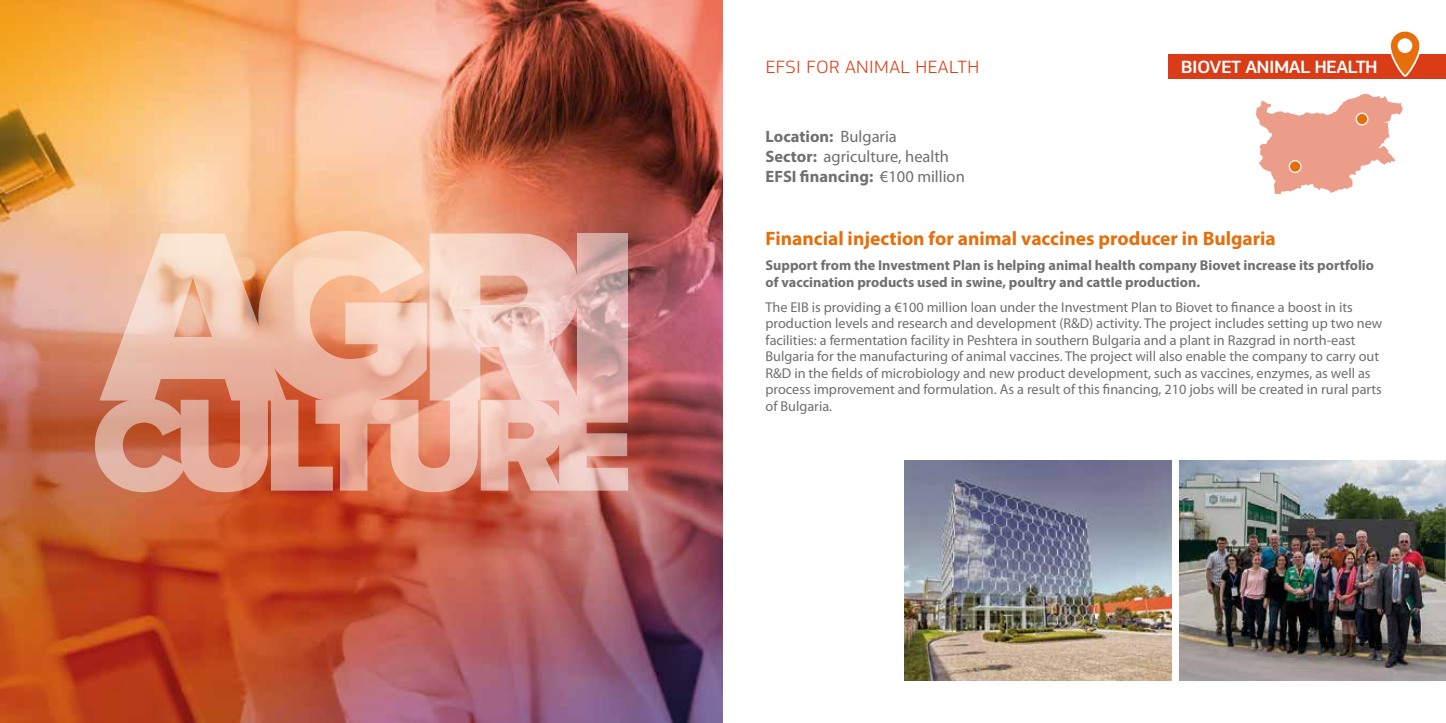
<style>
.page{position:relative;width:1446px;height:723px;background:#fff}
.page>*{position:absolute;margin:0;border:0;box-sizing:border-box;transform-origin:0 0}
.t1{font:700 19.5px "Myriad Pro";color:#e66e0b}
.t2{font:300 18.45px "EC Square Sans Pro";letter-spacing:.02em;color:#d93c16;scale:1.1 1}
.t3{font:500 18.45px "EC Square Sans Pro";letter-spacing:-.03em;color:#fff;scale:1.1 1}
.t4{font:16.5px/19.8px "Myriad Pro";color:#706f6f}
.t5{font:14.25px/16.5px "Myriad Pro";color:#706f6f}
.t6{font:700 14.25px/16.5px "Myriad Pro";color:#706f6f}
.s1{font-weight:700}
</style>
<div class="page">
<img style="left:0;top:0;width:723px;height:723px">
<div style="left:847px;top:230px;width:7px;height:6px;border:4px solid #fff;border-radius:50%"></div>
<svg style="left:850px;top:94px;width:552px;height:142px"></svg>
<div style="left:1168px;top:54px;width:278px;height:25px;background:#d93c16"></div>
<svg style="left:1289px;top:161px;width:12px;height:11px"></svg>
<div style="left:1288px;top:160px;width:13px;height:13px;border:1px solid #fff;border-radius:50%"></div>
<div style="left:1356px;top:113px;width:12px;height:12px;background:#e66e0b;border-radius:50%"></div>
<div style="left:1355px;top:113px;width:13px;height:12px;border:1px solid #fff;border-radius:50%"></div>
<img style="left:904px;top:461px;width:267px;height:219px">
<img style="left:1179px;top:461px;width:267px;height:219px">
<svg style="left:1390px;top:31px;width:30px;height:45px"></svg>
<div style="left:1389px;top:30px;width:32px;height:47px;border:2px solid #fff;border-radius:15px"></div>
<div style="left:1397px;top:38px;width:15px;height:15px;background:#fff;border-radius:50%"></div>
<svg style="left:95px;top:231px;width:533px;height:261px;background:#e6af9b"></svg>
<p class="t2" style="left:766px;top:56px;width:196px">EFSI FOR ANIMAL HEALTH</p>
<p class="t3" style="left:1181px;top:56px;width:180px">BIOVET ANIMAL HEALTH</p>
<p class="t4" style="left:765px;top:126px;width:201px"><span class="s1">Location:</span> Bulgaria<br><span class="s1">Sector:</span> agriculture, health<br><span class="s1">EFSI financing:</span> €100 million</p>
<h1 class="t1" style="left:765px;top:226px;width:512px">Financial injection for animal vaccines producer in Bulgaria</h1>
<p class="t6" style="left:765px;top:257px;width:610px">Support from the Investment Plan is helping animal health company Biovet increase its portfolio of vaccination products used in swine, poultry and cattle production.</p>
<p class="t5" style="left:765px;top:299px;width:618px">The EIB is providing a €100 million loan under the Investment Plan to Biovet to finance a boost in its production levels and research and development (R&amp;D) activity. The project includes setting up two new facilities: a fermentation facility in Peshtera in southern Bulgaria and a plant in Razgrad in north-east Bulgaria for the manufacturing of animal vaccines. The project will also enable the company to carry out R&amp;D in the fields of microbiology and new product development, such as vaccines, enzymes, as well as process improvement and formulation. As a result of this financing, 210 jobs will be created in rural parts of Bulgaria.</p>
</div>
